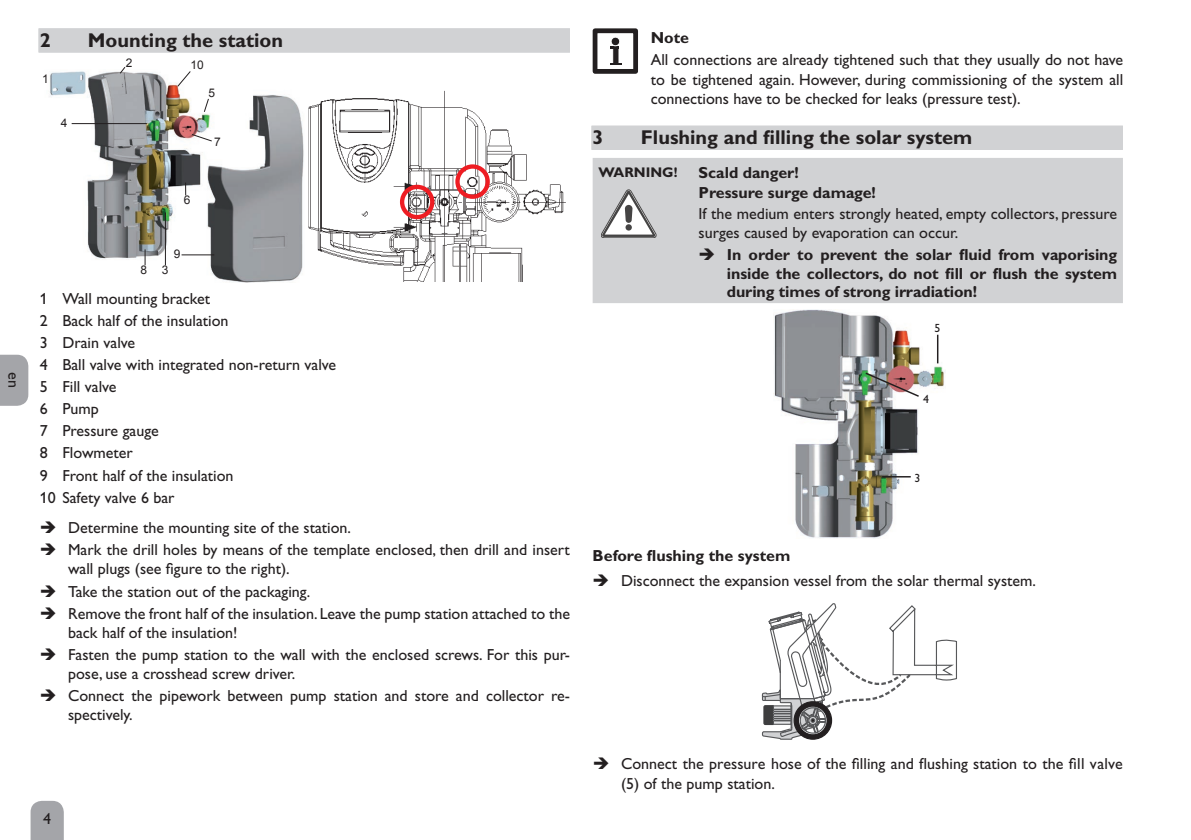
<style>
.page{position:relative;width:1191px;height:840px;background:#fff}
.page>*{position:absolute;margin:0;border:0;box-sizing:border-box;transform-origin:0 0}
.t1{font:700 20px "Gill Alt One";color:#231f20}
.t2{font:16px/22px "Gill Alt One";color:#231f20}
.t3{font:700 16px/18.8px "Gill Alt One";letter-spacing:-.005em;color:#231f20}
.t4{font:700 14px "Gill Alt One";color:#231f20}
.t5{font:12px "Arial";color:#231f20}
.t6{font:11.8px "Gill Alt One";color:#231f20}
</style>
<div class="page">
<svg style="left:0;top:354px;width:28px;height:51px"></svg>
<svg style="left:31px;top:800px;width:33px;height:39px"></svg>
<div style="left:39px;top:29px;width:531px;height:24px;background:#dbdcde"></div>
<div style="left:39px;top:28px;width:531px;height:24px;background:#d1d2d4"></div>
<img style="left:50px;top:71px;width:254px;height:211px">
<svg style="left:119px;top:67px;width:7px;height:7px"></svg>
<svg style="left:177px;top:71px;width:14px;height:16px"></svg>
<svg style="left:203px;top:98px;width:6px;height:15px"></svg>
<svg style="left:191px;top:133px;width:22px;height:9px"></svg>
<svg style="left:185px;top:182px;width:1px;height:13px"></svg>
<hr style="left:72px;top:123px;width:75px;height:1px;background:#231f20">
<svg style="left:145px;top:249px;width:1px;height:16px"></svg>
<hr style="left:165px;top:212px;width:1px;height:53px;background:#231f20">
<hr style="left:181px;top:254px;width:33px;height:1px;background:#231f20">
<img style="left:308px;top:91px;width:258px;height:191px">
<div style="left:400px;top:185px;width:34px;height:34px;border:4px solid #ee1d23;border-radius:50%"></div>
<div style="left:455px;top:164px;width:35px;height:35px;border:4px solid #ee1d23;border-radius:50%"></div>
<div style="left:591px;top:126px;width:532px;height:24px;background:#d1d2d4"></div>
<div style="left:591px;top:125px;width:532px;height:24px;background:#d1d2d4"></div>
<div style="left:592px;top:28px;width:46px;height:46px;border:5px solid #231f20"></div>
<div style="left:612px;top:46px;width:7px;height:19px;background:#231f20;border:1px solid #fff"></div>
<svg style="left:610px;top:47px;width:8px;height:2px"></svg>
<svg style="left:610px;top:63px;width:11px;height:2px"></svg>
<div style="left:611px;top:37px;width:9px;height:9px;background:#231f20;border-radius:50%"></div>
<div style="left:611px;top:37px;width:9px;height:9px;border:1px solid #fff;border-radius:50%"></div>
<div style="left:592px;top:158px;width:531px;height:145px;background:#d1d2d4"></div>
<svg style="left:601px;top:190px;width:55px;height:48px"></svg>
<img style="left:773px;top:309px;width:172px;height:229px">
<svg style="left:937px;top:334px;width:1px;height:29px"></svg>
<svg style="left:864px;top:371px;width:56px;height:27px"></svg>
<svg style="left:882px;top:476px;width:28px;height:1px"></svg>
<svg style="left:761px;top:603px;width:196px;height:137px"></svg>
<svg style="left:700px;top:248px;width:14px;height:12px"></svg>
<p class="t2" style="left:25px;top:372px;width:17px;rotate:90deg">en</p>
<p class="t1" style="left:40px;top:28px;width:13px">2</p>
<p class="t1" style="left:88px;top:28px;width:197px">Mounting the station</p>
<p class="t5" style="left:42px;top:71px;width:8px">1</p>
<p class="t5" style="left:126px;top:55px;width:8px">2</p>
<p class="t5" style="left:190px;top:57px;width:15px">10</p>
<p class="t5" style="left:61px;top:115px;width:8px">4</p>
<p class="t5" style="left:208px;top:84px;width:8px">5</p>
<p class="t5" style="left:214px;top:133px;width:8px">7</p>
<p class="t5" style="left:184px;top:192px;width:8px">6</p>
<p class="t5" style="left:174px;top:246px;width:8px">9</p>
<p class="t2" style="left:40px;top:287px;width:298px">1 Wall mounting bracket<br>2 Back half of the insulation<br>3 Drain valve<br>4 Ball valve with integrated non-return valve<br>5 Fill valve<br>6 Pump<br>7 Pressure gauge<br>8 Flowmeter<br>9 Front half of the insulation<br>10 Safety valve 6 bar</p>
<p class="t2" style="left:68px;top:516px;width:503px">Determine the mounting site of the station.<br>Mark the drill holes by means of the template enclosed, then drill and insert</p>
<p class="t2" style="left:68px;top:557px;width:503px">wall plugs (see figure to the right).<br>Take the station out of the packaging.<br>Remove the front half of the insulation. Leave the pump station attached to the</p>
<p class="t2" style="left:68px;top:621px;width:503px">back half of the insulation!<br>Fasten the pump station to the wall with the enclosed screws. For this pur-</p>
<p class="t2" style="left:68px;top:662px;width:503px">pose, use a crosshead screw driver.<br>Connect the pipework between pump station and store and collector re-</p>
<p class="t2" style="left:68px;top:703px;width:66px">spectively.</p>
<p class="t5" style="left:141px;top:262px;width:29px">8 3</p>
<p class="t2" style="left:43px;top:807px;width:9px">4</p>
<p class="t3" style="left:650px;top:28px;width:40px">Note</p>
<p class="t2" style="left:650px;top:50px;width:474px;line-height:19.2px;text-align:justify">All connections are already tightened such that they usually do not have to be tightened again. However, during commissioning of the system all connections have to be checked for leaks (pressure test).</p>
<p class="t1" style="left:592px;top:126px;width:13px">3</p>
<p class="t1" style="left:641px;top:126px;width:333px">Flushing and filling the solar system</p>
<p class="t4" style="left:598px;top:163px;width:81px">WARNING!</p>
<p class="t3" style="left:698px;top:163px;width:179px">Scald danger!<br>Pressure surge damage!</p>
<p class="t2" style="left:698px;top:204px;width:420px;line-height:18.8px">If the medium enters strongly heated, empty collectors, pressure surges caused by evaporation can occur.</p>
<p class="t3" style="left:727px;top:245px;width:392px;text-align:justify">In order to prevent the solar fluid from vaporising inside the collectors, do not fill or flush the system during times of strong irradiation!</p>
<p class="t6" style="left:934px;top:321px;width:7px">5</p>
<p class="t6" style="left:923px;top:392px;width:7px">4</p>
<p class="t6" style="left:914px;top:471px;width:7px">3</p>
<p class="t3" style="left:592px;top:545px;width:199px">Before flushing the system</p>
<p class="t2" style="left:621px;top:569px;width:416px">Disconnect the expansion vessel from the solar thermal system.</p>
<p class="t2" style="left:621px;top:753px;width:503px;line-height:19.2px">Connect the pressure hose of the filling and flushing station to the fill valve (5) of the pump station.</p>
</div>
